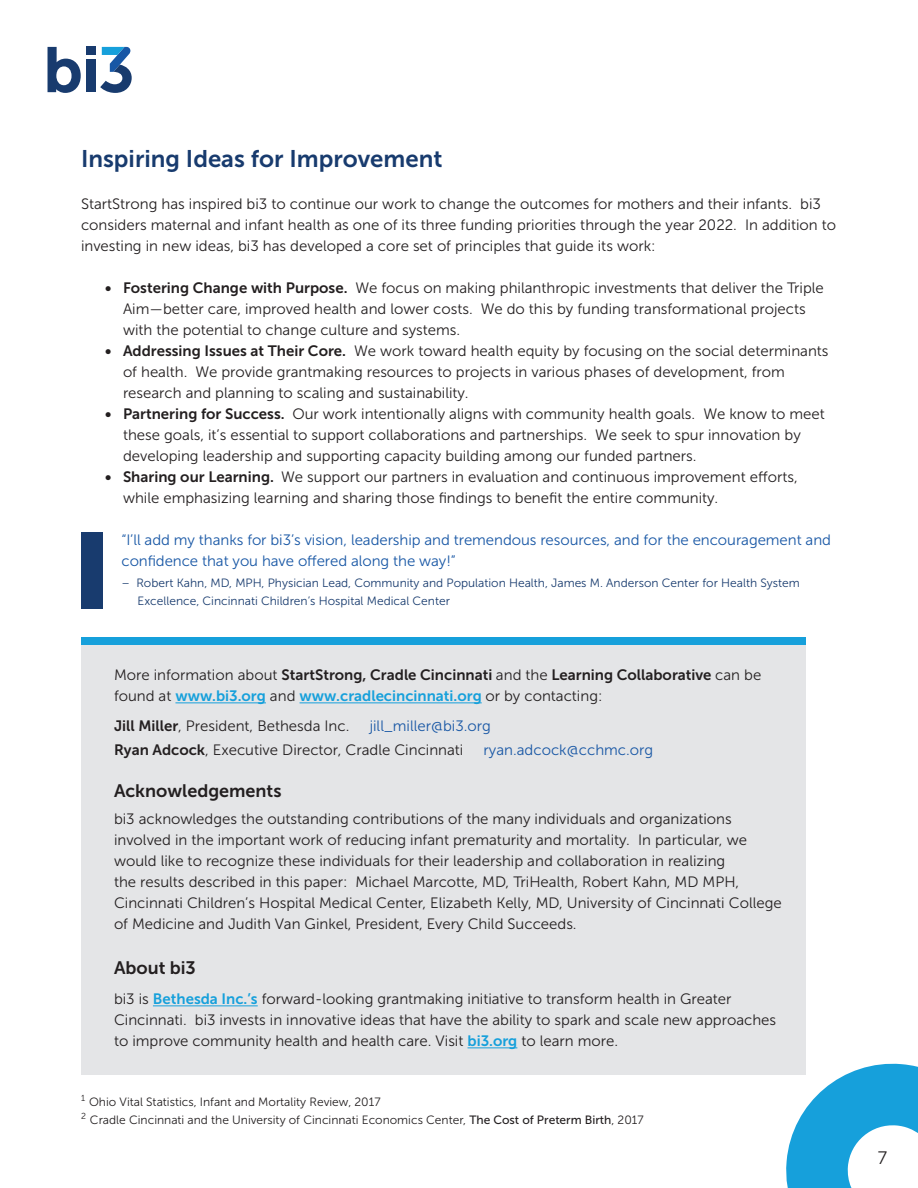
<style>
.page{position:relative;width:918px;height:1188px;background:#fff}
.page>*{position:absolute;margin:0;border:0;box-sizing:border-box;transform-origin:0 0}
.t1{font:24px "Museo Sans 700";color:#183b6e}
.t2{font:18px "Museo Sans 700";color:#231f20}
.t3{font:18px "Museo Sans 300";color:#231f20}
.t4{font:15px/21px "Museo Sans 300";color:#231f20}
.t5{font:15px/21px "Museo Sans 300";letter-spacing:-.005em;color:#1857a5}
.t6{font:12px/18px "Museo Sans 300";color:#183b6e}
.t7{font:12px "Museo Sans 300";color:#231f20}
.s1{font-family:"Museo Sans 700"}
.s2{font-family:"Museo Sans 700";color:#16a0db}
.s3{font-family:"Museo Sans 500"}
</style>
<div class="page">
<svg style="left:765px;top:1063px;width:153px;height:125px"></svg>
<svg style="left:48px;top:47px;width:33px;height:46px"></svg>
<div style="left:86px;top:47px;width:9px;height:8px;background:#183b6e"></div>
<div style="left:86px;top:59px;width:9px;height:33px;background:#183b6e"></div>
<svg style="left:100px;top:47px;width:32px;height:46px"></svg>
<div style="left:81px;top:645px;width:725px;height:429px;background:#e4e5e7"></div>
<div style="left:81px;top:533px;width:22px;height:76px;background:#183b6e"></div>
<div style="left:81px;top:637px;width:725px;height:8px;background:#16a0db"></div>
<hr style="left:175px;top:702px;width:91px;height:1px;background:#16a0db">
<hr style="left:300px;top:702px;width:182px;height:1px;background:#16a0db">
<hr style="left:153px;top:1005px;width:105px;height:1px;background:#16a0db">
<hr style="left:468px;top:1047px;width:49px;height:1px;background:#16a0db">
<p class="t1" style="left:81px;top:145px;width:363px">Inspiring Ideas for Improvement</p>
<p class="t4" style="left:81px;top:193px;width:757px">StartStrong has inspired bi3 to continue our work to change the outcomes for mothers and their infants. bi3 considers maternal and infant health as one of its three funding priorities through the year 2022. In addition to investing in new ideas, bi3 has developed a core set of principles that guide its work:</p>
<p class="t4" style="left:123px;top:278px;width:702px;text-indent:-18px"><span class="s1">• Fostering Change with Purpose.</span> We focus on making philanthropic investments that deliver the Triple<br>Aim—better care, improved health and lower costs. We do this by funding transformational projects with the potential to change culture and systems.</p>
<p class="t4" style="left:123px;top:341px;width:707px;text-indent:-18px"><span class="s1">• Addressing Issues at Their Core.</span> We work toward health equity by focusing on the social determinants of health. We provide grantmaking resources to projects in various phases of development, from research and planning to scaling and sustainability.</p>
<p class="t4" style="left:123px;top:404px;width:703px;text-indent:-18px"><span class="s1">• Partnering for Success.</span> Our work intentionally aligns with community health goals. We know to meet these goals, it’s essential to support collaborations and partnerships. We seek to spur innovation by developing leadership and supporting capacity building among our funded partners.</p>
<p class="t4" style="left:123px;top:467px;width:676px;text-indent:-18px"><span class="s1">• Sharing our Learning.</span> We support our partners in evaluation and continuous improvement efforts, while emphasizing learning and sharing those findings to benefit the entire community.</p>
<p class="t5" style="left:122px;top:530px;width:711px">“I’ll add my thanks for bi3’s vision, leadership and tremendous resources, and for the encouragement and confidence that you have offered along the way!”</p>
<p class="t6" style="left:138px;top:574px;width:664px;text-indent:-16px">– Robert Kahn, MD, MPH, Physician Lead, Community and Population Health, James M. Anderson Center for Health System<br>Excellence, Cincinnati Children’s Hospital Medical Center</p>
<p class="t4" style="left:114px;top:665px;width:649px">More information about <span class="s1">StartStrong, Cradle Cincinnati</span> and the <span class="s1">Learning Collaborative</span> can be found at <span class="s2">www.bi3.org</span> and <span class="s2">www.cradlecincinnati.org</span> or by contacting:</p>
<p class="t4" style="left:114px;top:716px;width:237px"><span class="s1">Jill Miller</span>, President, Bethesda Inc.</p>
<p class="t5" style="left:370px;top:716px;width:123px">jill_miller@bi3.org</p>
<p class="t4" style="left:114px;top:740px;width:351px"><span class="s1">Ryan Adcock</span>, Executive Director, Cradle Cincinnati</p>
<p class="t5" style="left:484px;top:740px;width:171px">ryan.adcock@cchmc.org</p>
<p class="t2" style="left:114px;top:781px;width:169px">Acknowledgements</p>
<p class="t4" style="left:114px;top:809px;width:669px">bi3 acknowledges the outstanding contributions of the many individuals and organizations involved in the important work of reducing infant prematurity and mortality. In particular, we would like to recognize these individuals for their leadership and collaboration in realizing<br>the results described in this paper: Michael Marcotte, MD, TriHealth, Robert Kahn, MD MPH, Cincinnati Children’s Hospital Medical Center, Elizabeth Kelly, MD, University of Cincinnati College of Medicine and Judith Van Ginkel, President, Every Child Succeeds.</p>
<p class="t2" style="left:114px;top:958px;width:83px">About bi3</p>
<p class="t4" style="left:114px;top:989px;width:664px">bi3 is <span class="s2">Bethesda Inc.’s</span> forward-looking grantmaking initiative to transform health in Greater<br>Cincinnati. bi3 invests in innovative ideas that have the ability to spark and scale new approaches to improve community health and health care. Visit <span class="s2">bi3.org</span> to learn more.</p>
<p class="t7" style="left:81px;top:1095px;width:301px"><sup>1</sup> Ohio Vital Statistics, Infant and Mortality Review, 2017</p>
<p class="t7" style="left:81px;top:1113px;width:564px"><sup>2</sup> Cradle Cincinnati and the University of Cincinnati Economics Center, <span class="s3">The Cost of Preterm Birth</span>, 2017</p>
<p class="t3" style="left:878px;top:1148px;width:11px">7</p>
</div>
